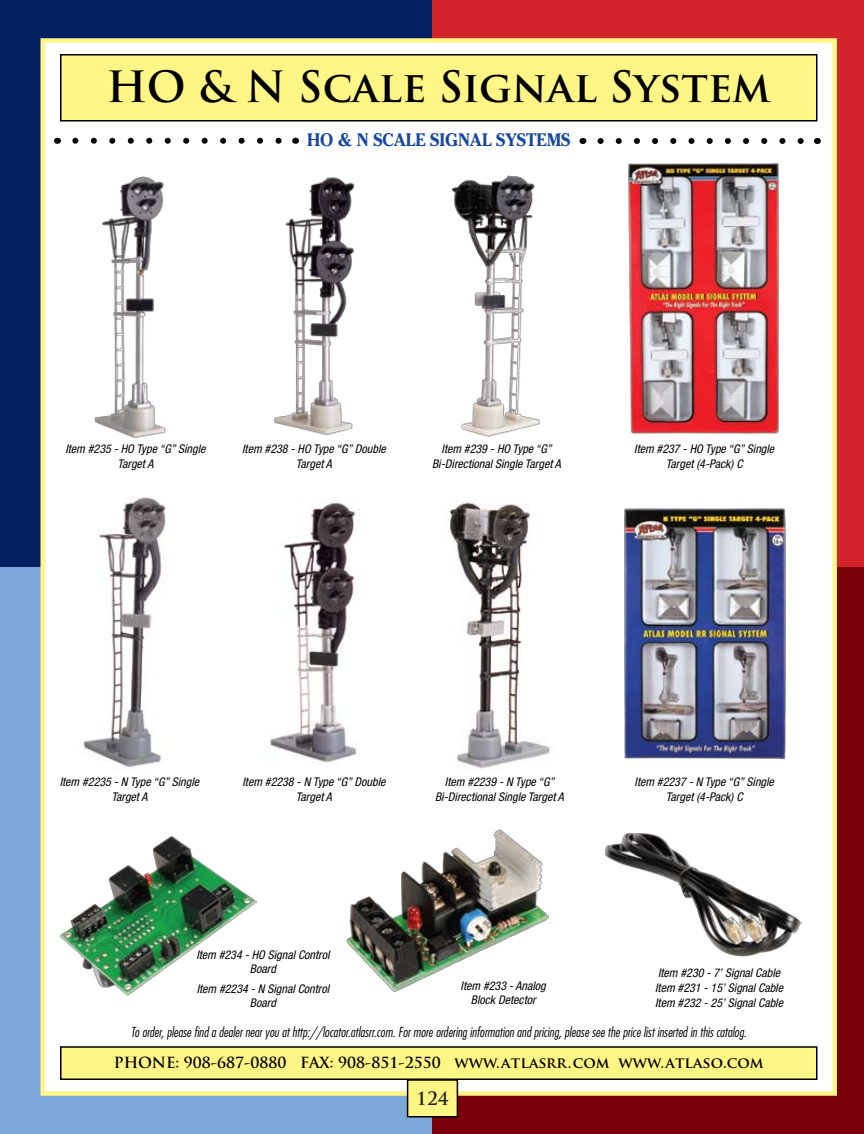
<style>
.page{position:relative;width:864px;height:1134px;background:#fff}
.page>*{position:absolute;margin:0;border:0;box-sizing:border-box;transform-origin:0 0}
.t1{font:700 42px "Trajan Pro";color:#000}
.t2{font:700 18px "Cheltenham";color:#17479e;scale:.94 1}
.t3{font:700 18px "Trajan Pro";color:#221f1f}
.t4{font:700 15px "Trajan Pro";color:#000}
.t5{font:italic 300 condensed 13.5px "Futura";color:#000}
.t6{font:italic condensed 12px/14.4px "Helvetica Neue";color:#000;text-align:center}
</style>
<div class="page">
<div style="left:0;top:0;width:432px;height:567px;background:#02205f"></div>
<div style="left:432px;top:0;width:432px;height:567px;background:#d2232a"></div>
<div style="left:0;top:567px;width:432px;height:567px;background:#7da7d8"></div>
<div style="left:432px;top:567px;width:432px;height:567px;background:#790008"></div>
<div style="left:40px;top:38px;width:797px;height:1058px;background:#fff;border:4px solid #fff685"></div>
<div style="left:60px;top:54px;width:758px;height:68px;background:#fff685;border:2px solid #000"></div>
<div style="left:60px;top:1046px;width:758px;height:34px;background:#fff685;border:2px solid #000"></div>
<div style="left:407px;top:1079px;width:51px;height:39px;background:#fff685;border:2px solid #000"></div>
<img style="left:605px;top:833px;width:196px;height:123px">
<img style="left:346px;top:829px;width:203px;height:163px">
<img style="left:83px;top:497px;width:83px;height:271px">
<img style="left:270px;top:502px;width:87px;height:265px">
<img style="left:448px;top:501px;width:102px;height:268px">
<img style="left:94px;top:176px;width:72px;height:262px">
<img style="left:274px;top:177px;width:81px;height:259px">
<img style="left:452px;top:175px;width:88px;height:262px">
<img style="left:628px;top:163px;width:151px;height:271px">
<img style="left:624px;top:508px;width:162px;height:252px">
<img style="left:60px;top:836px;width:196px;height:159px">
<svg style="left:75px;top:138px;width:207px;height:6px"></svg>
<svg style="left:600px;top:138px;width:204px;height:6px"></svg>
<h1 class="t1" style="left:106px;top:61px;width:666px">HO &amp; N Scale Signal System</h1>
<h2 class="t2" style="left:307px;top:129px;width:93px">HO &amp; N SCALE</h2>
<h2 class="t2" style="left:430px;top:129px;width:12px">SIGNAL</h2>
<h2 class="t2" style="left:496px;top:129px;width:13px">SYSTEMS</h2>
<p class="t6" style="left:65px;top:442px;width:142px">Item #235 - HO Type “G” Single<br>Target A</p>
<p class="t6" style="left:242px;top:442px;width:145px">Item #238 - HO Type “G” Double<br>Target A</p>
<p class="t6" style="left:432px;top:442px;width:130px">Item #239 - HO Type “G”<br>Bi-Directional Single Target A</p>
<p class="t6" style="left:634px;top:442px;width:142px">Item #237 - HO Type “G” Single<br>Target (4-Pack) C</p>
<p class="t6" style="left:60px;top:775px;width:141px">Item #2235 - N Type “G” Single<br>Target A</p>
<p class="t6" style="left:243px;top:775px;width:144px">Item #2238 - N Type “G” Double<br>Target A</p>
<p class="t6" style="left:435px;top:775px;width:130px">Item #2239 - N Type “G”<br>Bi-Directional Single Target A</p>
<p class="t6" style="left:196px;top:947px;width:135px">Item #234 - HO Signal Control<br>Board</p>
<p class="t6" style="left:197px;top:981px;width:134px">Item #2234 - N Signal Control<br>Board</p>
<p class="t6" style="left:461px;top:978px;width:87px">Item #233 - Analog<br>Block Detector</p>
<p class="t6" style="left:635px;top:775px;width:141px">Item #2237 - N Type “G” Single<br>Target (4-Pack) C</p>
<p class="t6" style="left:655px;top:965px;width:129px;line-height:15px;text-align:left">Item #230 - 7’ Signal Cable<br>Item #231 - 15’ Signal Cable<br>Item #232 - 25’ Signal Cable</p>
<p class="t5" style="left:131px;top:1024px;width:617px">To order, please find a dealer near you at http://locator.atlasrr.com. For more ordering information and pricing, please see the price list inserted in this catalog.</p>
<p class="t4" style="left:114px;top:1053px;width:651px">PHONE: 908-687-0880 FAX: 908-851-2550 www.atlasrr.com www.atlaso.com</p>
<h2 class="t3" style="left:416px;top:1087px;width:34px">124</h2>
</div>
